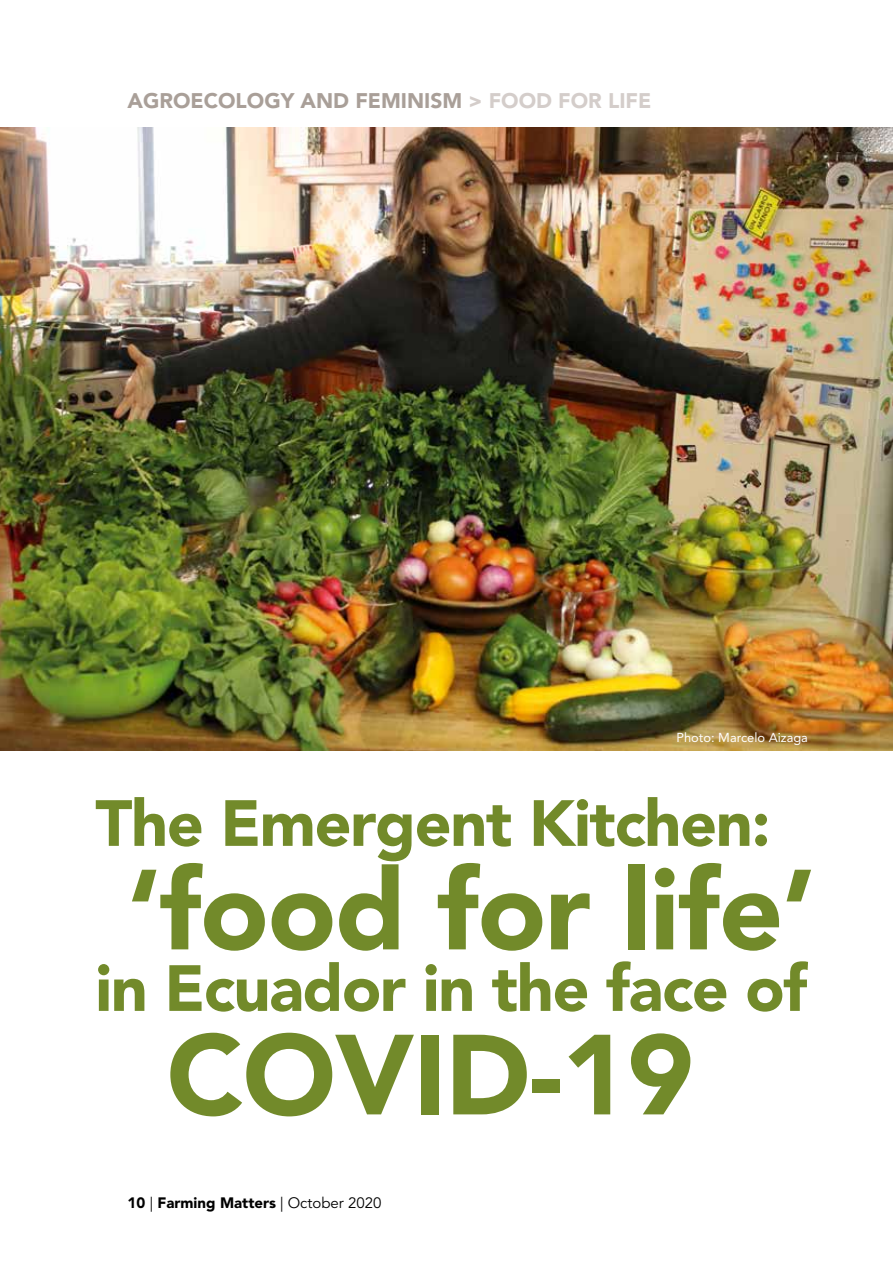
<style>
.page{position:relative;width:893px;height:1263px;background:#fff}
.page>*{position:absolute;margin:0;border:0;box-sizing:border-box;transform-origin:0 0}
.t1{font:900 112.5px "Avenir LT Std";letter-spacing:-.01em;color:#728a2a}
.t2{font:900 64.5px "Avenir LT Std";letter-spacing:-.02em;color:#728a2a}
.t3{font:900 21px "Avenir LT Std";color:#a99f98}
.t4{font:900 15px "Avenir LT Std";color:#000}
.t5{font:12.9px "Avenir LT Std";color:#fff}
.s1{color:#d4cdca}
.s2{font-weight:400}
</style>
<div class="page">
<img style="left:0;top:128px;width:893px;height:622px">
<p class="t3" style="left:128px;top:88px;width:525px">AGROECOLOGY AND FEMINISM <span class="s1">&gt; FOOD FOR LIFE</span></p>
<p class="t5" style="left:676px;top:730px;width:133px">Photo: Marcelo Aizaga</p>
<p class="t2" style="left:95px;top:784px;width:677px">The Emergent Kitchen:</p>
<h1 class="t1" style="left:127px;top:842px;width:689px">‘food for life’</h1>
<p class="t2" style="left:95px;top:949px;width:713px">in Ecuador in the face of</p>
<h1 class="t1" style="left:167px;top:1007px;width:529px">COVID-19</h1>
<p class="t4" style="left:128px;top:1193px;width:255px">10 <span class="s2">|</span> Farming Matters <span class="s2">| October 2020</span></p>
</div>
